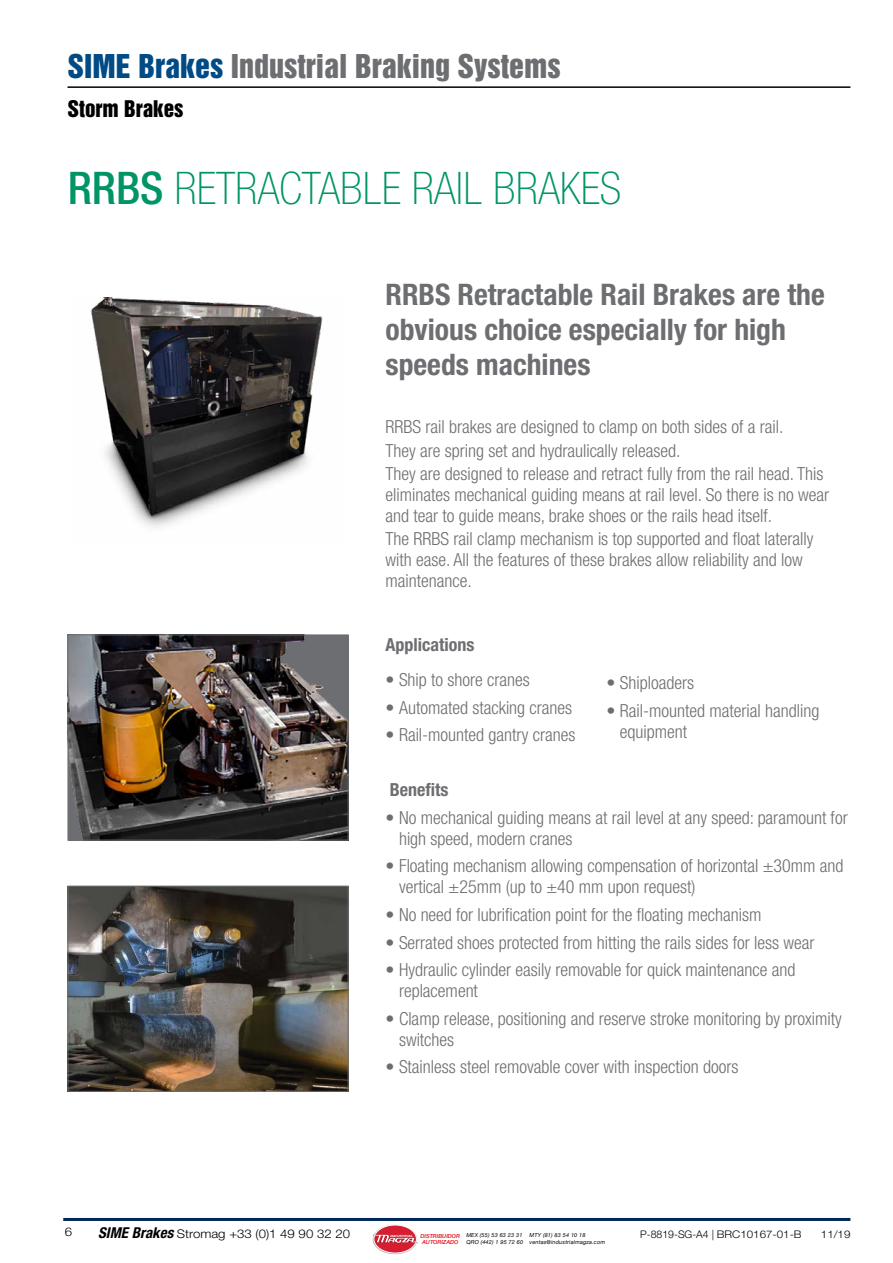
<style>
.page{position:relative;width:893px;height:1263px;background:#fff}
.page>*{position:absolute;margin:0;border:0;box-sizing:border-box;transform-origin:0 0}
.CHAPITRE{font:100 condensed 45px "Helvetica Neue LT Std";color:#009467}
.t1{font:30px "Helvetica Inserat LT Std";color:#6d6e71}
.Sub-header{font:700 condensed 29.7px/34.7px "Helvetica Neue LT Std";color:#6d6e71}
.t2{font:21px "Helvetica Inserat LT Std";color:#000}
.t3{font:300 condensed 18px/21px "Helvetica Neue LT Std";color:#6d6e71}
.t4{font:700 condensed 18px "Helvetica Neue LT Std";color:#6d6e71}
.t5{font:300 12px "Helvetica Neue LT Std";color:#000;scale:1.1 1}
.t6{font:300 10.5px "Helvetica Neue LT Std";color:#000}
.t7{font:300 10.5px "Helvetica Neue LT Std";color:#000;scale:1.1 1}
.t8{font:italic 5.55px/6.8px "Helvetica Neue";letter-spacing:.035em;color:#000}
.t9{font:italic 500 5.55px/6.6px "Helvetica Neue";color:#e20916}
.t10{font:italic 700 2.85px "Helvetica Neue";color:#fff;scale:1.26 1}
.s1{color:#004b85}
.s2{font-weight:500}
.s3{font-weight:700;font-style:italic;font-stretch:condensed;font-size:15px}
</style>
<div class="page">
<hr style="left:63px;top:1218px;width:787px;height:3px;background:#002856">
<hr style="left:68px;top:86px;width:782px;height:2px;background:#000">
<img style="left:70px;top:637px;width:276px;height:201px">
<div style="left:68px;top:635px;width:280px;height:205px;border:1px solid #6d6e71"></div>
<img style="left:70px;top:888px;width:276px;height:201px">
<div style="left:68px;top:886px;width:280px;height:205px;border:1px solid #6d6e71"></div>
<img style="left:90px;top:298px;width:233px;height:229px">
<img style="left:374px;top:1225px;width:42px;height:29px">
<div style="left:374px;top:1225px;width:42px;height:28px;background:#d61d32;border-radius:50%"></div>
<div style="left:374px;top:1225px;width:43px;height:28px;border:1px solid #fff;border-radius:50%"></div>
<img style="left:373px;top:1234px;width:44px;height:10px">
<svg style="left:374px;top:1235px;width:44px;height:8px"></svg>
<h2 class="t1" style="left:68px;top:48px;width:495px"><span class="s1">SIME Brakes</span> Industrial Braking Systems</h2>
<p class="t2" style="left:68px;top:96px;width:118px">Storm Brakes</p>
<p class="CHAPITRE" style="left:68px;top:163px;width:555px"><span class="s2">RRBS</span> RETRACTABLE RAIL BRAKES</p>
<p class="Sub-header" style="left:385px;top:277px;width:441px">RRBS Retractable Rail Brakes are the obvious choice especially for high speeds machines</p>
<p class="t3" style="left:385px;top:416px;width:399px">RRBS rail brakes are designed to clamp on both sides of a rail.</p>
<p class="t3" style="left:385px;top:440px;width:297px">They are spring set and hydraulically released.</p>
<p class="t3" style="left:385px;top:463px;width:445px">They are designed to release and retract fully from the rail head. This eliminates mechanical guiding means at rail level. So there is no wear and tear to guide means, brake shoes or the rails head itself.</p>
<p class="t3" style="left:385px;top:528px;width:429px">The RRBS rail clamp mechanism is top supported and float laterally with ease. All the features of these brakes allow reliability and low maintenance.</p>
<p class="t4" style="left:385px;top:633px;width:90px">Applications</p>
<p class="t3" style="left:385px;top:669px;width:146px">• Ship to shore cranes</p>
<p class="t3" style="left:385px;top:696px;width:188px">• Automated stacking cranes</p>
<p class="t3" style="left:385px;top:724px;width:192px">• Rail-mounted gantry cranes</p>
<p class="t3" style="left:606px;top:672px;width:89px">• Shiploaders</p>
<p class="t3" style="left:620px;top:700px;width:201px;text-indent:-14px">• Rail-mounted material handling equipment</p>
<p class="t4" style="left:390px;top:779px;width:60px">Benefits</p>
<p class="t3" style="left:399px;top:807px;width:450px;text-indent:-14px">• No mechanical guiding means at rail level at any speed: paramount for high speed, modern cranes</p>
<p class="t3" style="left:399px;top:855px;width:446px;text-indent:-14px">• Floating mechanism allowing compensation of horizontal ±30mm and vertical ±25mm (up to ±40 mm upon request)</p>
<p class="t3" style="left:385px;top:904px;width:377px">• No need for lubrification point for the floating mechanism</p>
<p class="t3" style="left:385px;top:931px;width:430px">• Serrated shoes protected from hitting the rails sides for less wear</p>
<p class="t3" style="left:399px;top:959px;width:398px;text-indent:-14px">• Hydraulic cylinder easily removable for quick maintenance and replacement</p>
<p class="t3" style="left:399px;top:1008px;width:444px;text-indent:-14px">• Clamp release, positioning and reserve stroke monitoring by proximity switches</p>
<p class="t3" style="left:385px;top:1056px;width:354px">• Stainless steel removable cover with inspection doors</p>
<p class="t5" style="left:65px;top:1224px;width:8px">6</p>
<p class="t5" style="left:98px;top:1226px;width:230px"><span class="s3">SIME Brakes</span> Stromag +33 (0)1 49 90 32 20</p>
<p class="t6" style="left:620px;top:1227px;width:183px"><sup>.....</sup>P-8819-SG-A4 | BRC10167-01-B</p>
<p class="t7" style="left:821px;top:1227px;width:28px">11/19</p>
<p class="t9" style="left:421px;top:1232px;width:41px">DISTRIBUIDOR<br>AUTORIZADO</p>
<p class="t8" style="left:466px;top:1232px;width:58px">MEX (55) 53 63 23 31<br>QRO (442) 1 95 72 60</p>
<p class="t8" style="left:529px;top:1232px;width:77px">MTY (81) 83 54 10 18 ventas@industrialmagza.com</p>
<p class="t10" style="left:390px;top:1233px;width:20px">INDUSTRIA L</p>
</div>
